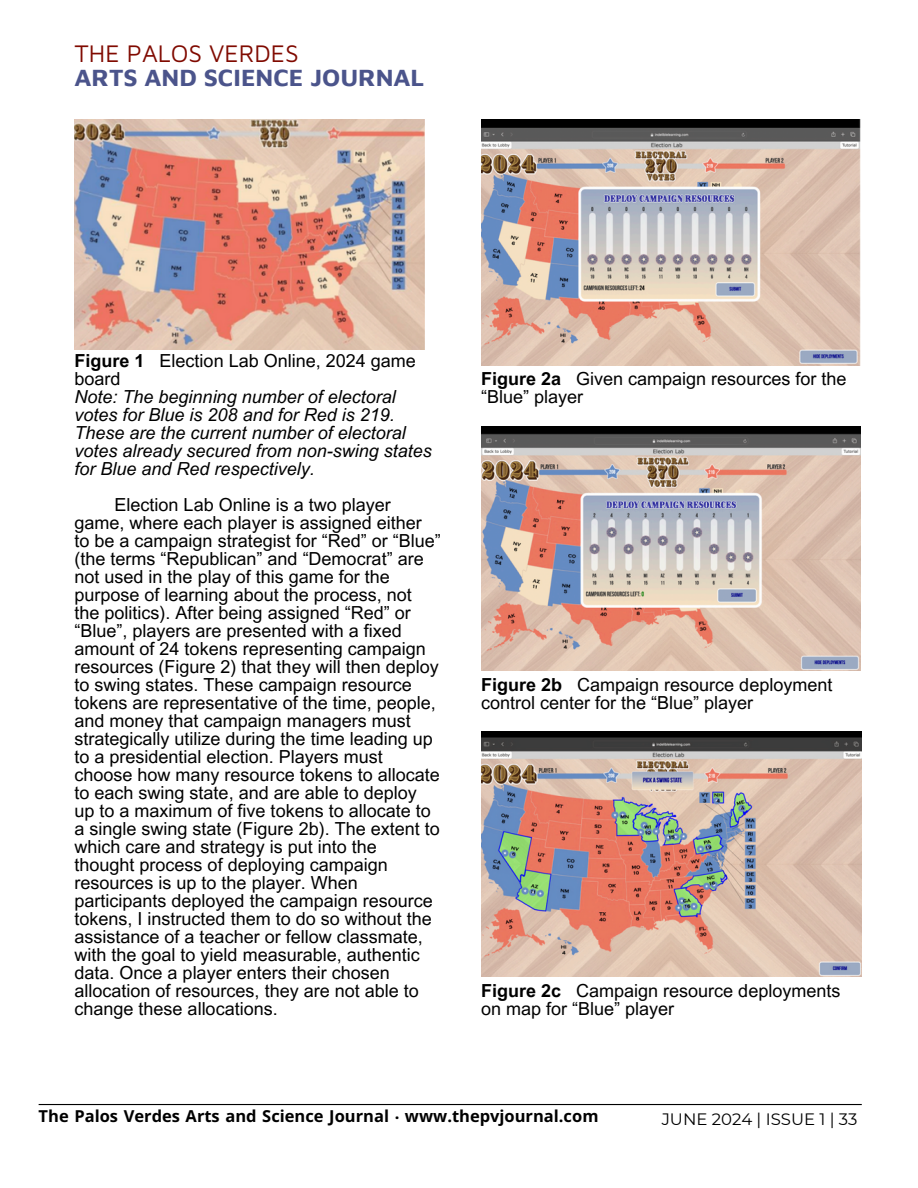
<style>
.page{position:relative;width:918px;height:1188px;background:#fff}
.page>*{position:absolute;margin:0;border:0;box-sizing:border-box;transform-origin:0 0}
.t1{font:700 24.6px "Maven Pro";color:#4b548b}
.t2{font:24.6px "Maven Pro";color:#800a00}
.t3{font:18px/18px "Arial MT Pro";color:#000}
.t4{font:italic 18px/18px "Arial MT Pro";color:#000}
.t5{font:700 16.5px "Noto Sans";color:#000}
.t6{font:16.5px "Montserrat";color:#000}
.s1{font-weight:700}
</style>
<div class="page">
<hr style="left:39px;top:1104px;width:823px;height:1px;background:#000">
<img style="left:75px;top:119px;width:349px;height:231px">
<img style="left:481px;top:119px;width:379px;height:246px">
<img style="left:481px;top:426px;width:379px;height:245px">
<img style="left:481px;top:731px;width:380px;height:246px">
<h1 class="t2" style="left:75px;top:38px;width:226px">THE PALOS VERDES</h1>
<h1 class="t1" style="left:75px;top:63px;width:351px">ARTS AND SCIENCE JOURNAL</h1>
<p class="t3" style="left:75px;top:354px;width:343px"><span class="s1">Figure 1</span> Election Lab Online, 2024 game board</p>
<p class="t4" style="left:75px;top:390px;width:359px">Note: The beginning number of electoral votes for Blue is 208 and for Red is 219.<br>These are the current number of electoral votes already secured from non-swing states for Blue and Red respectively.</p>
<p class="t3" style="left:75px;top:498px;width:368px;text-indent:40px">Election Lab Online is a two player game, where each player is assigned either to be a campaign strategist for “Red” or “Blue” (the terms “Republican” and “Democrat” are not used in the play of this game for the purpose of learning about the process, not the politics). After being assigned “Red” or “Blue”, players are presented with a fixed amount of 24 tokens representing campaign resources (Figure 2) that they will then deploy to swing states. These campaign resource tokens are representative of the time, people, and money that campaign managers must strategically utilize during the time leading up to a presidential election. Players must choose how many resource tokens to allocate to each swing state, and are able to deploy up to a maximum of five tokens to allocate to a single swing state (Figure 2b). The extent to which care and strategy is put into the thought process of deploying campaign resources is up to the player. When participants deployed the campaign resource tokens, I instructed them to do so without the assistance of a teacher or fellow classmate, with the goal to yield measurable, authentic data. Once a player enters their chosen allocation of resources, they are not able to change these allocations.</p>
<p class="t3" style="left:481px;top:372px;width:367px"><span class="s1">Figure 2a</span> Given campaign resources for the “Blue” player</p>
<p class="t3" style="left:481px;top:678px;width:353px"><span class="s1">Figure 2b</span> Campaign resource deployment control center for the “Blue” player</p>
<p class="t3" style="left:481px;top:984px;width:361px"><span class="s1">Figure 2c</span> Campaign resource deployments on map for “Blue” player</p>
<p class="t5" style="left:39px;top:1104px;width:561px">The Palos Verdes Arts and Science Journal ‧ www.thepvjournal.com</p>
<h3 class="t6" style="left:662px;top:1109px;width:197px">JUNE 2024 | ISSUE 1 | 33</h3>
</div>
